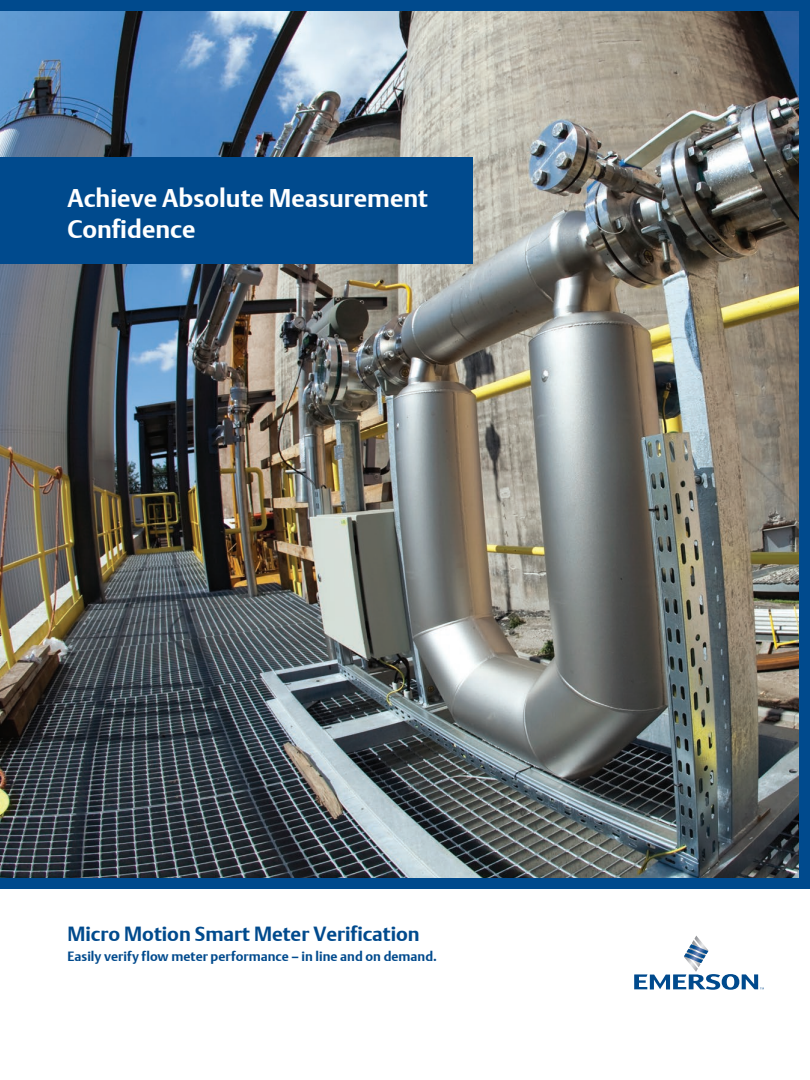
<style>
.page{position:relative;width:810px;height:1080px;background:#fff}
.page>*{position:absolute;margin:0;border:0;box-sizing:border-box;transform-origin:0 0}
.t1{font:25px/31.2px "DTL Argo T Bold";color:#fff}
.t2{font:20px "DTL Argo T Bold";color:#004a8d}
.t3{font:13.12px "DTL Argo T Bold";letter-spacing:.005em;color:#004a8d}
</style>
<div class="page">
<div style="left:0;top:0;width:810px;height:889px;background:#004a8d"></div>
<img style="left:0;top:11px;width:799px;height:867px">
<div style="left:0;top:158px;width:472px;height:106px;background:#004a8d"></div>
<svg style="left:634px;top:935px;width:130px;height:55px"></svg>
<h1 class="t1" style="left:68px;top:183px;width:362px">Achieve Absolute Measurement<br>Confidence</h1>
<h2 class="t2" style="left:68px;top:922px;width:354px">Micro Motion Smart Meter Verification</h2>
<p class="t3" style="left:68px;top:948px;width:371px">Easily verify flow meter performance – in line and on demand.</p>
</div>
